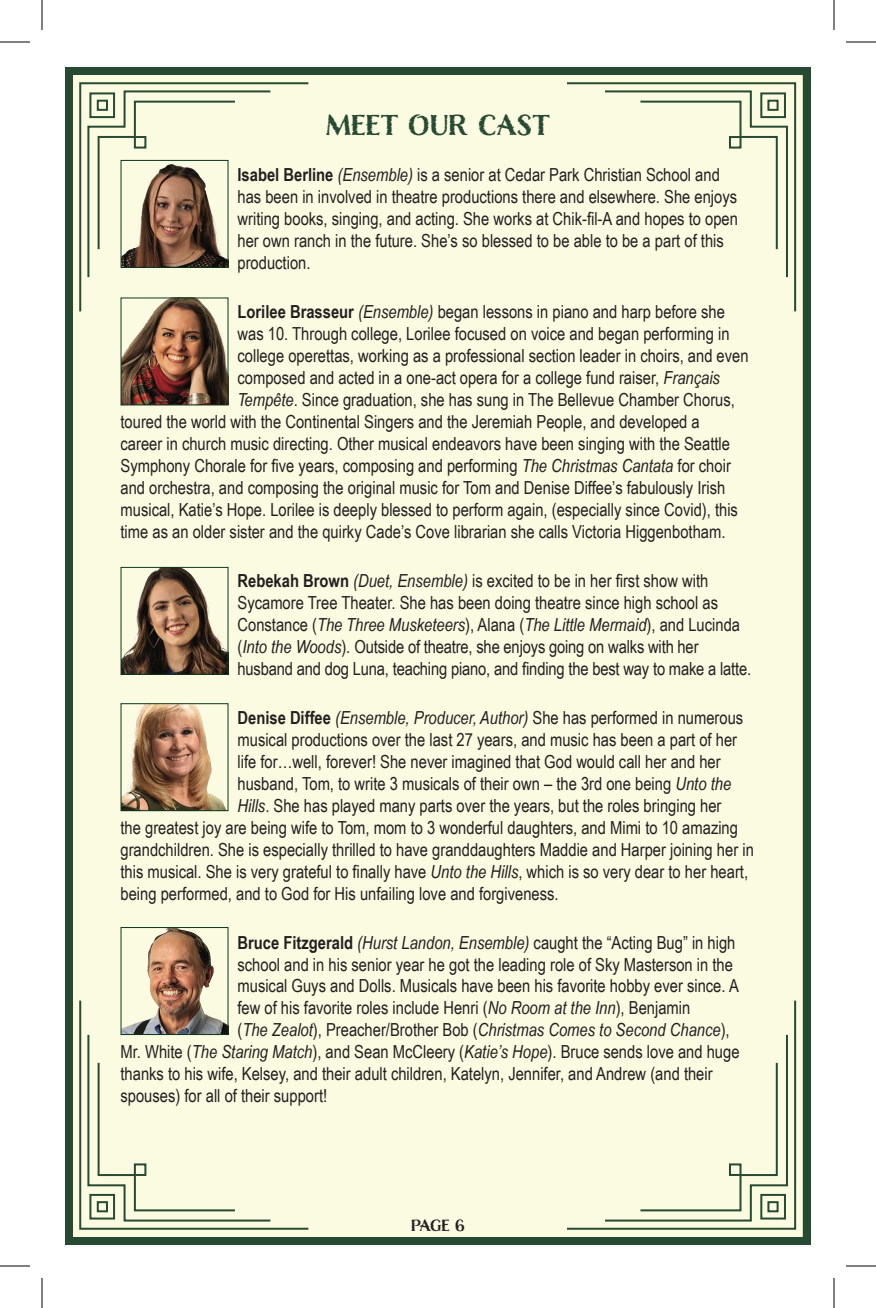
<style>
.page{position:relative;width:876px;height:1308px;background:#fff}
.page>*{position:absolute;margin:0;border:0;box-sizing:border-box;transform-origin:0 0}
.t1{font:700 32px "Nelson";color:#274a32}
.t2{font:18px/22px "Arial Narrow";color:#231f20}
.t3{font:italic 18px "Arial Narrow";color:#231f20}
.t4{font:700 18px "Nelson";color:#231f20}
.s1{font-weight:700}
.s2{font-style:italic}
.s3{font-weight:700;font-style:normal}
.s4{font-style:normal}
</style>
<div class="page">
<div style="left:74px;top:76px;width:728px;height:1160px;background:#fbfbe1"></div>
<div style="left:65px;top:67px;width:746px;height:1178px;border:8px solid #274a32"></div>
<img style="left:123px;top:162px;width:104px;height:104px">
<div style="left:121px;top:160px;width:108px;height:108px;border:1px solid #0c371f"></div>
<img style="left:123px;top:299px;width:104px;height:104px">
<div style="left:121px;top:297px;width:108px;height:108px;border:1px solid #0c371f"></div>
<img style="left:123px;top:569px;width:104px;height:104px">
<div style="left:121px;top:567px;width:108px;height:108px;border:1px solid #0c371f"></div>
<img style="left:123px;top:705px;width:104px;height:104px">
<div style="left:121px;top:703px;width:108px;height:108px;border:1px solid #0c371f"></div>
<img style="left:123px;top:929px;width:104px;height:104px">
<div style="left:121px;top:927px;width:108px;height:108px;border:1px solid #0c371f"></div>
<hr style="left:0;top:42px;width:30px;height:1px;background:#000">
<hr style="left:846px;top:42px;width:30px;height:1px;background:#000">
<hr style="left:0;top:1266px;width:30px;height:1px;background:#000">
<hr style="left:846px;top:1266px;width:30px;height:1px;background:#000">
<hr style="left:42px;top:0;width:1px;height:30px;background:#000">
<hr style="left:42px;top:1278px;width:1px;height:30px;background:#000">
<hr style="left:834px;top:0;width:1px;height:30px;background:#000">
<hr style="left:834px;top:1278px;width:1px;height:30px;background:#000">
<h1 class="t1" style="left:326px;top:103px;width:226px">MEET OUR CAST</h1>
<p class="t2" style="left:238px;top:163px;width:502px"><span class="s1">Isabel Berline</span> <span class="s2">(Ensemble)</span> is a senior at Cedar Park Christian School and has been in involved in theatre productions there and elsewhere. She enjoys writing books, singing, and acting. She works at Chik-fil-A and hopes to open her own ranch in the future. She’s so blessed to be able to be a part of this production.</p>
<p class="t2" style="left:238px;top:300px;width:489px"><span class="s1">Lorilee Brasseur</span> <span class="s2">(Ensemble)</span> began lessons in piano and harp before she</p>
<p class="t2" style="left:238px;top:322px;width:494px">was 10. Through college, Lorilee focused on voice and began performing in</p>
<p class="t2" style="left:238px;top:344px;width:513px">college operettas, working as a professional section leader in choirs, and even</p>
<p class="t2" style="left:238px;top:366px;width:484px">composed and acted in a one-act opera for a college fund raiser, <span class="s2">Français</span></p>
<p class="t2" style="left:238px;top:388px;width:499px"><span class="s2">Tempête</span>. Since graduation, she has sung in The Bellevue Chamber Chorus,</p>
<p class="t2" style="left:121px;top:410px;width:581px">toured the world with the Continental Singers and the Jeremiah People, and developed a</p>
<p class="t2" style="left:121px;top:432px;width:611px">career in church music directing. Other musical endeavors have been singing with the Seattle</p>
<p class="t2" style="left:121px;top:454px;width:612px">Symphony Chorale for five years, composing and performing <span class="s2">The Christmas Cantata</span> for choir</p>
<p class="t2" style="left:121px;top:476px;width:606px">and orchestra, and composing the original music for Tom and Denise Diffee’s fabulously Irish</p>
<p class="t2" style="left:121px;top:498px;width:619px">musical, Katie’s Hope. Lorilee is deeply blessed to perform again, (especially since Covid), this</p>
<p class="t2" style="left:121px;top:520px;width:606px">time as an older sister and the quirky Cade’s Cove librarian she calls Victoria Higgenbotham.</p>
<p class="t2" style="left:238px;top:569px;width:515px"><span class="s1">Rebekah Brown</span> <span class="s2">(Duet, Ensemble)</span> is excited to be in her first show with Sycamore Tree Theater. She has been doing theatre since high school as Constance (<span class="s2">The Three Musketeers</span>), Alana (<span class="s2">The Little Mermaid</span>), and Lucinda (<span class="s2">Into the Woods</span>). Outside of theatre, she enjoys going on walks with her husband and dog Luna, teaching piano, and finding the best way to make a latte.</p>
<p class="t3" style="left:238px;top:705px;width:507px"><span class="s3">Denise Diffee</span> (Ensemble, Producer, Author) <span class="s4">She has performed in numerous</span></p>
<p class="t2" style="left:238px;top:728px;width:501px">musical productions over the last 27 years, and music has been a part of her</p>
<p class="t2" style="left:238px;top:750px;width:485px">life for…well, forever! She never imagined that God would call her and her</p>
<p class="t2" style="left:238px;top:772px;width:495px">husband, Tom, to write 3 musicals of their own – the 3rd one being <span class="s2">Unto the</span></p>
<p class="t2" style="left:238px;top:794px;width:486px"><span class="s2">Hills</span>. She has played many parts over the years, but the roles bringing her</p>
<p class="t2" style="left:121px;top:816px;width:619px">the greatest joy are being wife to Tom, mom to 3 wonderful daughters, and Mimi to 10 amazing</p>
<p class="t2" style="left:121px;top:838px;width:635px">grandchildren. She is especially thrilled to have granddaughters Maddie and Harper joining her in</p>
<p class="t2" style="left:121px;top:860px;width:629px">this musical. She is very grateful to finally have <span class="s2">Unto the Hills</span>, which is so very dear to her heart,</p>
<p class="t2" style="left:121px;top:881px;width:440px">being performed, and to God for His unfailing love and forgiveness.</p>
<p class="t2" style="left:238px;top:930px;width:500px"><span class="s1">Bruce Fitzgerald</span> <span class="s2">(Hurst Landon, Ensemble)</span> caught the “Acting Bug” in high</p>
<p class="t2" style="left:238px;top:952px;width:497px">school and in his senior year he got the leading role of Sky Masterson in the</p>
<p class="t2" style="left:238px;top:974px;width:503px">musical Guys and Dolls. Musicals have been his favorite hobby ever since. A</p>
<p class="t2" style="left:238px;top:996px;width:454px">few of his favorite roles include Henri (<span class="s2">No Room at the Inn</span>), Benjamin</p>
<p class="t3" style="left:238px;top:1018px;width:494px"><span class="s4">(</span>The Zealot<span class="s4">), Preacher/Brother Bob (</span>Christmas Comes to Second Chance<span class="s4">),</span></p>
<p class="t2" style="left:121px;top:1040px;width:621px">Mr. White (<span class="s2">The Staring Match</span>), and Sean McCleery (<span class="s2">Katie’s Hope</span>). Bruce sends love and huge</p>
<p class="t2" style="left:121px;top:1062px;width:594px">thanks to his wife, Kelsey, and their adult children, Katelyn, Jennifer, and Andrew (and their</p>
<p class="t2" style="left:121px;top:1084px;width:208px">spouses) for all of their support!</p>
<p class="t4" style="left:411px;top:1212px;width:55px">PAGE 6</p>
</div>
